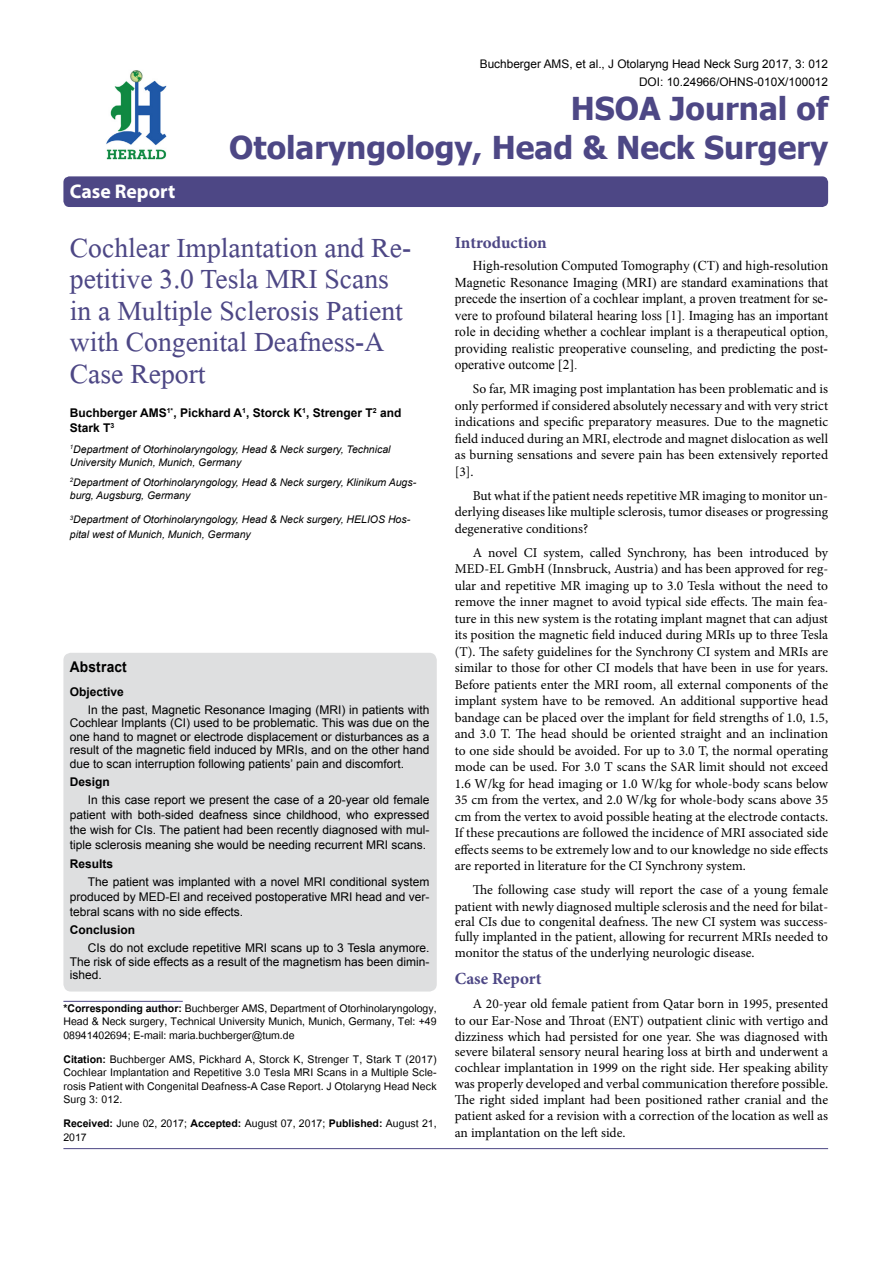
<style>
.page{position:relative;width:893px;height:1263px;background:#fff}
.page>*{position:absolute;margin:0;border:0;box-sizing:border-box;transform-origin:0 0}
.t1{font:41.25px/31.5px "Microsoft Himalaya";color:#4d4785}
.t2{font:700 31.5px/39px "Tahoma";color:#4d4785;text-align:right}
.t3{font:700 19.8px "Myriad Hebrew";color:#fff}
.t4{font:700 16.95px "Minion Pro";color:#4d4785}
.t5{font:700 14.85px "Arial";letter-spacing:.015em;color:#000;scale:.93 1}
.t6{font:14.7px/13.5px "Utsaah";color:#000;text-align:justify}
.t7{font:13.5px/16.5px "Minion Pro";color:#000;text-align:justify}
.t8{font:13.5px/16.5px "Times New Roman";color:#000;text-align:justify}
.t9{font:12px/13.5px "Arial";color:#000;text-align:justify}
.t10{font:700 12px/15px "Arial";color:#000}
.t11{font:11.85px/18px "Arial";color:#000;text-align:right}
.t12{font:italic 10.5px/13.5px "Arial";color:#000}
.s1{font-weight:700}
</style>
<div class="page">
<div style="left:63px;top:176px;width:765px;height:31px;background:#4d4785;border-radius:6px"></div>
<hr style="left:63px;top:1001px;width:120px;height:1px;background:#4d4785">
<img style="left:106px;top:70px;width:61px;height:90px">
<hr style="left:63px;top:1148px;width:765px;height:1px;background:#4d4785">
<div style="left:63px;top:653px;width:374px;height:338px;background:#dedfe0;border-radius:8px"></div>
<h3 class="t3" style="left:70px;top:180px;width:107px">Case Report</h3>
<p class="t11" style="left:480px;top:55px;width:350px">Buchberger AMS, et al., J Otolaryng Head Neck Surg 2017, 3: 012<br>DOI: 10.24966/OHNS-010X/100012</p>
<h2 class="t2" style="left:229px;top:87px;width:600px">HSOA Journal of<br>Otolaryngology, Head &amp; Neck Surgery</h2>
<h1 class="t1" style="left:70px;top:227px;width:343px">Cochlear Implantation and Re&shy;petitive 3.0 Tesla MRI Scans in a Multiple Sclerosis Patient with Congenital Deafness-A<br>Case Report</h1>
<p class="t10" style="left:70px;top:405px;width:333px">Buchberger AMS<sup>1*</sup>, Pickhard A<sup>1</sup>, Storck K<sup>1</sup>, Strenger T<sup>2</sup> and<br>Stark T<sup>3</sup></p>
<p class="t12" style="left:70px;top:442px;width:322px"><sup>1</sup>Department of Otorhinolaryngology, Head &amp; Neck surgery, Technical<br>University Munich, Munich, Germany</p>
<p class="t12" style="left:70px;top:475px;width:348px"><sup>2</sup>Department of Otorhinolaryngology, Head &amp; Neck surgery, Klinikum Augs&shy;burg, Augsburg, Germany</p>
<p class="t12" style="left:70px;top:512px;width:342px;line-height:15px"><sup>3</sup>Department of Otorhinolaryngology, Head &amp; Neck surgery, HELIOS Hos&shy;pital west of Munich, Munich, Germany</p>
<p class="t5" style="left:70px;top:657px;width:63px">Abstract</p>
<p class="t10" style="left:70px;top:684px;width:56px">Objective</p>
<p class="t9" style="left:70px;top:703px;width:361px;text-indent:18px">In the past, Magnetic Resonance Imaging (MRI) in patients with Cochlear Implants (CI) used to be problematic. This was due on the one hand to magnet or electrode displacement or disturbances as a result of the magnetic field induced by MRIs, and on the other hand due to scan interruption following patients’ pain and discomfort.</p>
<p class="t10" style="left:70px;top:774px;width:42px">Design</p>
<p class="t9" style="left:70px;top:792px;width:361px;line-height:15px;text-indent:18px">In this case report we present the case of a 20-year old female patient with both-sided deafness since childhood, who expressed the wish for CIs. The patient had been recently diagnosed with mul&shy;tiple sclerosis meaning she would be needing recurrent MRI scans.</p>
<p class="t10" style="left:70px;top:857px;width:45px">Results</p>
<p class="t9" style="left:70px;top:875px;width:361px;line-height:15px;text-indent:18px">The patient was implanted with a novel MRI conditional system produced by MED-El and received postoperative MRI head and ver&shy;tebral scans with no side effects.</p>
<p class="t10" style="left:70px;top:923px;width:67px">Conclusion</p>
<p class="t9" style="left:70px;top:941px;width:361px;text-indent:18px">CIs do not exclude repetitive MRI scans up to 3 Tesla anymore.<br>The risk of side effects as a result of the magnetism has been dimin&shy;ished.</p>
<p class="t6" style="left:63px;top:1002px;width:375px"><span class="s1">*Corresponding author:</span> Buchberger AMS, Department of Otorhinolaryngology, Head &amp; Neck surgery, Technical University Munich, Munich, Germany, Tel: +49<br>08941402694; E-mail: maria.buchberger@tum.de</p>
<p class="t6" style="left:63px;top:1053px;width:375px"><span class="s1">Citation:</span> Buchberger AMS, Pickhard A, Storck K, Strenger T, Stark T (2017)<br>Cochlear Implantation and Repetitive 3.0 Tesla MRI Scans in a Multiple Scle&shy;rosis Patient with Congenital Deafness-A Case Report. J Otolaryng Head Neck Surg 3: 012.</p>
<p class="t6" style="left:63px;top:1118px;width:375px"><span class="s1">Received:</span> June 02, 2017; <span class="s1">Accepted:</span> August 07, 2017; <span class="s1">Published:</span> August 21,<br>2017</p>
<p class="t4" style="left:455px;top:230px;width:94px">Introduction</p>
<p class="t8" style="left:455px;top:257px;width:375px;text-indent:18px">High-resolution Computed Tomography (CT) and high-resolution Magnetic Resonance Imaging (MRI) are standard examinations that precede the insertion of a cochlear implant, a proven treatment for se&shy;vere to profound bilateral hearing loss [1]. Imaging has an important role in deciding whether a cochlear implant is a therapeutical option, providing realistic preoperative counseling, and predicting the post&shy;operative outcome [2].</p>
<p class="t7" style="left:455px;top:381px;width:375px;text-indent:18px">So far, MR imaging post implantation has been problematic and is only performed if considered absolutely necessary and with very strict indications and specific preparatory measures. Due to the magnetic field induced during an MRI, electrode and magnet dislocation as well as burning sensations and severe pain has been extensively reported [3].</p>
<p class="t7" style="left:455px;top:487px;width:375px;text-indent:18px">But what if the patient needs repetitive MR imaging to monitor un&shy;derlying diseases like multiple sclerosis, tumor diseases or progressing degenerative conditions?</p>
<p class="t7" style="left:455px;top:544px;width:375px;text-indent:18px">A novel CI system, called Synchrony, has been introduced by MED-EL GmbH (Innsbruck, Austria) and has been approved for reg&shy;ular and repetitive MR imaging up to 3.0 Tesla without the need to remove the inner magnet to avoid typical side effects. The main fea&shy;ture in this new system is the rotating implant magnet that can adjust its position the magnetic field induced during MRIs up to three Tesla (T). The safety guidelines for the Synchrony CI system and MRIs are similar to those for other CI models that have been in use for years.<br>Before patients enter the MRI room, all external components of the implant system have to be removed. An additional supportive head bandage can be placed over the implant for field strengths of 1.0, 1.5, and 3.0 T. The head should be oriented straight and an inclination to one side should be avoided. For up to 3.0 T, the normal operating mode can be used. For 3.0 T scans the SAR limit should not exceed 1.6 W/kg for head imaging or 1.0 W/kg for whole-body scans below 35 cm from the vertex, and 2.0 W/kg for whole-body scans above 35 cm from the vertex to avoid possible heating at the electrode contacts.<br>If these precautions are followed the incidence of MRI associated side effects seems to be extremely low and to our knowledge no side effects are reported in literature for the CI Synchrony system.</p>
<p class="t7" style="left:455px;top:882px;width:375px;text-align:right">The following case study will report the case of a young female patient with newly diagnosed multiple sclerosis and the need for bilat-</p>
<p class="t7" style="left:455px;top:914px;width:375px;line-height:15px">eral CIs due to congenital deafness. The new CI system was success&shy;fully implanted in the patient, allowing for recurrent MRIs needed to</p>
<p class="t7" style="left:455px;top:945px;width:301px">monitor the status of the underlying neurologic disease.</p>
<p class="t4" style="left:455px;top:967px;width:88px">Case Report</p>
<p class="t7" style="left:455px;top:996px;width:375px;line-height:16px;text-indent:18px">A 20-year old female patient from Qatar born in 1995, presented to our Ear-Nose and Throat (ENT) outpatient clinic with vertigo and dizziness which had persisted for one year. She was diagnosed with severe bilateral sensory neural hearing loss at birth and underwent a cochlear implantation in 1999 on the right side. Her speaking ability was properly developed and verbal communication therefore possible.<br>The right sided implant had been positioned rather cranial and the patient asked for a revision with a correction of the location as well as an implantation on the left side.</p>
</div>
